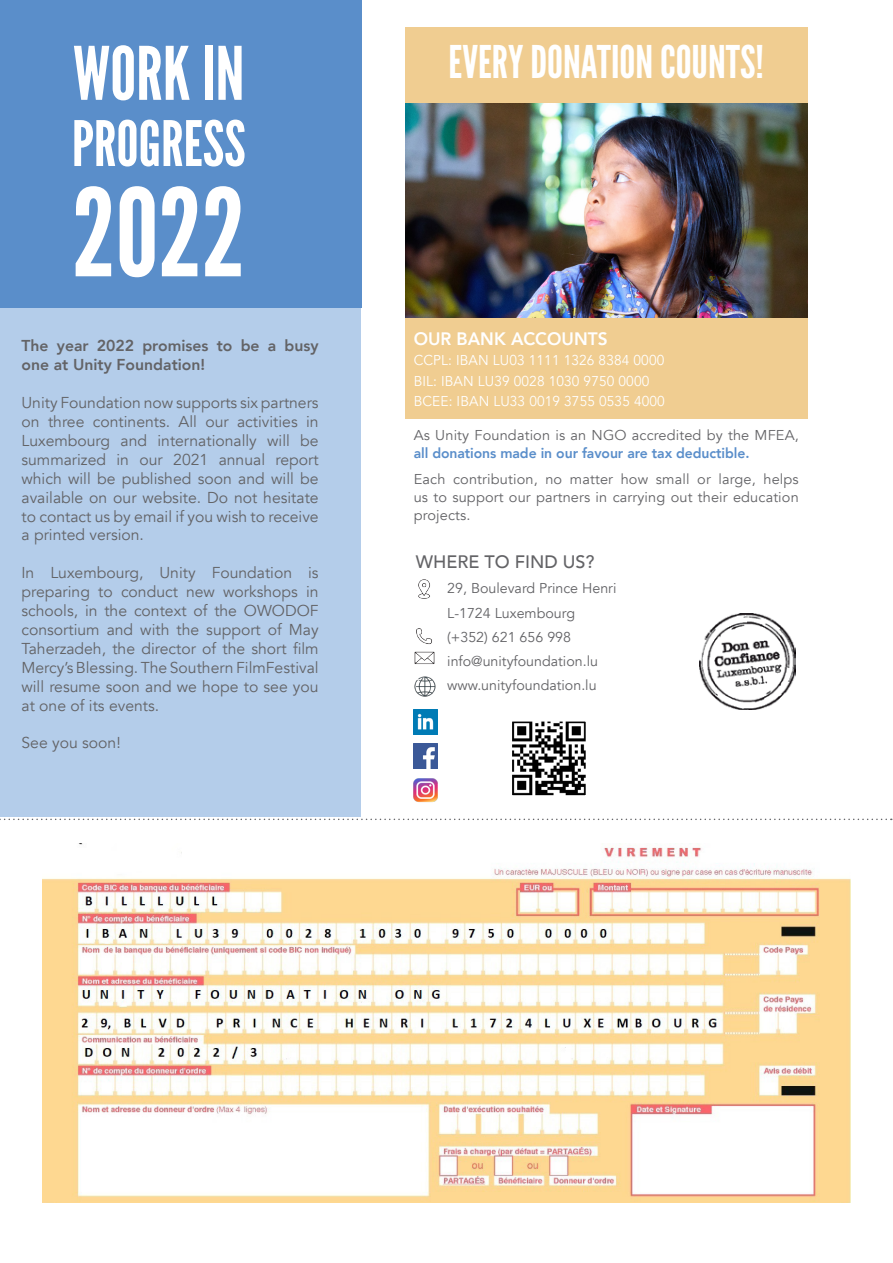
<style>
.page{position:relative;width:893px;height:1263px;background:#fff}
.page>*{position:absolute;margin:0;border:0;box-sizing:border-box;transform-origin:0 0}
.t1{font:121.35px "League Gothic";color:#fff}
.t2{font:73.5px "League Gothic";color:#fff}
.t3{font:62.55px "League Gothic";color:#fff}
.t4{font:45px "League Gothic";color:#fff}
.t5{font:800 18px "Avenir";color:#fff;scale:.96 1}
.t6{font:500 18px "Avenir";color:#636366}
.t7{font:15.75px/18.9px "Avenir";color:#636366;text-align:justify}
.t8{font:800 15.75px/18.9px "Avenir";color:#636366}
.t9{font:14.25px/18px "Avenir";color:#636366;text-align:justify}
.t10{font:14.25px "Avenir";letter-spacing:.01em;color:#fff;scale:.96 1}
.t11{font:800 14.25px "Avenir";letter-spacing:-.005em;color:#5a8eca}
</style>
<div class="page">
<img style="left:42px;top:844px;width:809px;height:358px">
<svg style="left:0;top:819px;width:892px;height:1px"></svg>
<img style="left:405px;top:103px;width:402px;height:215px">
<div style="left:405px;top:318px;width:402px;height:100px;background:#f0cd91"></div>
<img style="left:700px;top:613px;width:96px;height:96px">
<div style="left:0;top:0;width:361px;height:308px;background:#5a8eca"></div>
<div style="left:0;top:308px;width:361px;height:508px;background:#b4cdea"></div>
<img style="left:514px;top:723px;width:70px;height:71px">
<div style="left:505px;top:714px;width:88px;height:89px;border:8px solid #fff"></div>
<img style="left:414px;top:743px;width:23px;height:26px">
<img style="left:414px;top:778px;width:23px;height:24px">
<img style="left:414px;top:709px;width:23px;height:26px">
<div style="left:405px;top:28px;width:402px;height:75px;background:#f0cd91"></div>
<img style="left:414px;top:651px;width:21px;height:13px">
<img style="left:414px;top:676px;width:21px;height:20px">
<img style="left:416px;top:628px;width:16px;height:17px">
<img style="left:418px;top:579px;width:12px;height:20px">
<p class="t2" style="left:73px;top:30px;width:173px">WORK IN</p>
<p class="t3" style="left:72px;top:106px;width:175px">PROGRESS</p>
<p class="t1" style="left:72px;top:161px;width:174px">2022</p>
<p class="t8" style="left:22px;top:337px;width:299px">The year 2022 promises to be a busy one at Unity Foundation!</p>
<p class="t7" style="left:22px;top:394px;width:299px">Unity Foundation now supports six partners on three continents. All our activities in Luxembourg and internationally will be summarized in our 2021 annual report which will be published soon and will be available on our website. Do not hesitate to contact us by email if you wish to receive a printed version.</p>
<p class="t7" style="left:22px;top:564px;width:299px">In Luxembourg, Unity Foundation is preparing to conduct new workshops in schools, in the context of the OWODOF consortium and with the support of May Taherzadeh, the director of the short film Mercy’s Blessing. The Southern FilmFestival will resume soon and we hope to see you at one of its events.</p>
<p class="t7" style="left:22px;top:734px;width:101px">See you soon!</p>
<p class="t4" style="left:449px;top:35px;width:317px">EVERY DONATION COUNTS!</p>
<p class="t5" style="left:414px;top:324px;width:203px">OUR BANK ACCOUNTS</p>
<p class="t10" style="left:414px;top:352px;width:263px">CCPL: IBAN LU03 1111 1326 8384 0000</p>
<p class="t10" style="left:414px;top:372px;width:247px">BIL: IBAN LU39 0028 1030 9750 0000</p>
<p class="t10" style="left:414px;top:393px;width:263px">BCEE: IBAN LU33 0019 3755 0535 4000</p>
<p class="t9" style="left:414px;top:426px;width:387px">As Unity Foundation is an NGO accredited by the MFEA,</p>
<p class="t11" style="left:414px;top:442px;width:337px">all donations made in our favour are tax deductible.</p>
<p class="t9" style="left:414px;top:471px;width:387px">Each contribution, no matter how small or large, helps us to support our partners in carrying out their education projects.</p>
<p class="t6" style="left:416px;top:546px;width:180px">WHERE TO FIND US?</p>
<p class="t9" style="left:447px;top:580px;width:171px">29, Boulevard Prince Henri</p>
<p class="t9" style="left:447px;top:605px;width:129px">L-1724 Luxembourg</p>
<p class="t9" style="left:447px;top:628px;width:125px">(+352) 621 656 998</p>
<p class="t9" style="left:447px;top:652px;width:152px">info@unityfoundation.lu</p>
<p class="t9" style="left:447px;top:676px;width:151px">www.unityfoundation.lu</p>
</div>
